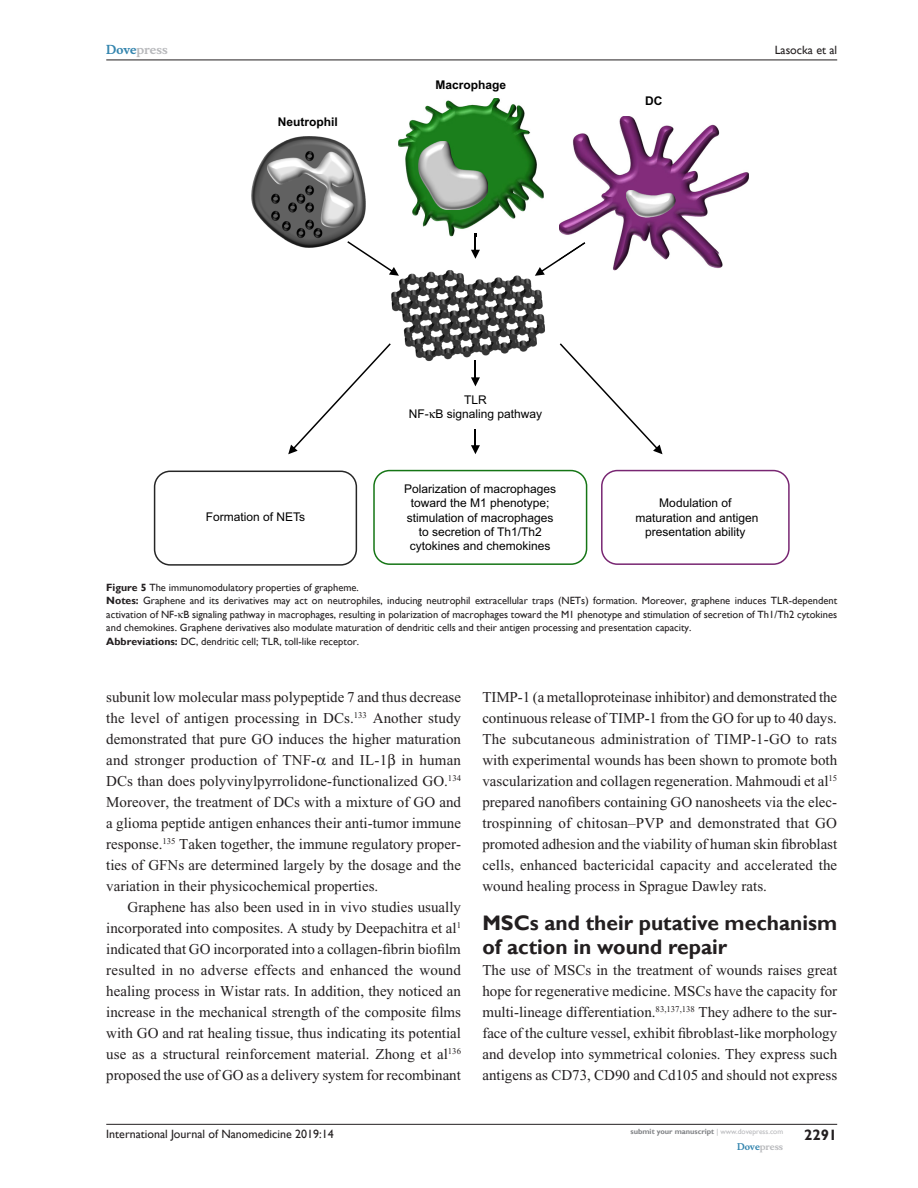
<style>
.page{position:relative;width:918px;height:1188px;background:#fff}
.page>*{position:absolute;margin:0;border:0;box-sizing:border-box;transform-origin:0 0}
.H1-2li{font:700 21px/24px "Gill Sans";color:#231f20}
.Tx{font:15px/21px "Times New Roman";color:#231f20;text-align:justify}
.TxF{font:15px/21px "Times New Roman";color:#231f20;text-align:justify}
.t1{font:700 15px "Gill Sans";color:#231f20}
.t2{font:12px/14.4px "Arial";color:#000;text-align:center}
.t3{font:12px "Gill Sans";color:#231f20}
.t4{font:700 12px "Arial";color:#000}
.t5{font:700 12px "Musee";color:#b8b9bc}
.FigSNRI{font:10.5px/13.5px "Gill Sans";color:#231f20;text-align:justify}
.FigC{font:10.5px "Gill Sans";color:#231f20}
.t6{font:700 9px "Musee";color:#b8b9bc}
.t7{font:700 7.5px "Gill Sans";color:#808285}
.s1{color:#3485ae}
.s2{font-weight:700}
.s3{font-weight:400;color:#b8b9bc}
</style>
<div class="page">
<hr style="left:106px;top:1124px;width:731px;height:1px;background:#231f20">
<hr style="left:106px;top:60px;width:731px;height:1px;background:#231f20">
<svg style="left:154px;top:471px;width:203px;height:95px"></svg>
<svg style="left:373px;top:470px;width:214px;height:95px"></svg>
<svg style="left:601px;top:470px;width:189px;height:95px"></svg>
<img style="left:391px;top:270px;width:154px;height:91px">
<svg style="left:288px;top:343px;width:103px;height:111px"></svg>
<svg style="left:535px;top:259px;width:24px;height:17px"></svg>
<svg style="left:471px;top:429px;width:9px;height:25px"></svg>
<svg style="left:471px;top:361px;width:9px;height:25px"></svg>
<svg style="left:560px;top:343px;width:102px;height:111px"></svg>
<img style="left:398px;top:98px;width:146px;height:138px">
<svg style="left:471px;top:233px;width:9px;height:26px"></svg>
<img style="left:419px;top:141px;width:69px;height:69px">
<img style="left:559px;top:116px;width:190px;height:154px">
<img style="left:559px;top:242px;width:26px;height:19px">
<img style="left:626px;top:190px;width:49px;height:27px">
<img style="left:252px;top:137px;width:114px;height:111px">
<svg style="left:347px;top:241px;width:52px;height:35px"></svg>
<p class="t5" style="left:106px;top:43px;width:63px"><span class="s1">Dove</span>press</p>
<p class="t4" style="left:278px;top:114px;width:61px">Neutrophil</p>
<p class="t4" style="left:436px;top:77px;width:72px">Macrophage</p>
<p class="t4" style="left:645px;top:93px;width:19px">DC</p>
<p class="t3" style="left:775px;top:43px;width:64px">Lasocka et al</p>
<p class="t2" style="left:206px;top:510px;width:101px">Formation of NETs</p>
<p class="t2" style="left:409px;top:393px;width:135px">TLR<br>NF- B signaling pathway</p>
<p class="t2" style="left:404px;top:482px;width:154px">Polarization of macrophages toward the M1 phenotype; stimulation of macrophages to secretion of Th1/Th2 cytokines and chemokines</p>
<p class="t2" style="left:636px;top:496px;width:124px">Modulation of maturation and antigen presentation ability</p>
<p class="FigC" style="left:106px;top:581px;width:254px"><span class="s2">Figure 5</span> The immunomodulatory properties of grapheme.</p>
<p class="FigSNRI" style="left:106px;top:594px;width:732px"><span class="s2">Notes:</span> Graphene and its derivatives may act on neutrophiles, inducing neutrophil extracellular traps (NETs) formation. Moreover, graphene induces TLR-dependent activation of NF- B signaling pathway in macrophages, resulting in polarization of macrophages toward the M1 phenotype and stimulation of secretion of Th1/Th2 cytokines and chemokines. Graphene derivatives also modulate maturation of dendritic cells and their antigen processing and presentation capacity.</p>
<p class="FigSNRI" style="left:106px;top:635px;width:254px"><span class="s2">Abbreviations:</span> DC, dendritic cell; TLR, toll-like receptor.</p>
<p class="Tx" style="left:106px;top:686px;width:356px">subunit low molecular mass polypeptide 7 and thus decrease the level of antigen processing in DCs.<sup>133</sup> Another study demonstrated that pure GO induces the higher maturation and stronger production of TNF- and IL-1 in human DCs than does polyvinylpyrrolidone-functionalized GO.<sup>134<br></sup>Moreover, the treatment of DCs with a mixture of GO and a glioma peptide antigen enhances their anti-tumor immune response.<sup>135</sup> Taken together, the immune regulatory proper&shy;ties of GFNs are determined largely by the dosage and the variation in their physicochemical properties.</p>
<p class="Tx" style="left:106px;top:896px;width:356px;text-indent:21px">Graphene has also been used in in vivo studies usually incorporated into composites. A study by Deepachitra et al<sup>1 </sup>indicated that GO incorporated into a collagen-fibrin biofilm resulted in no adverse effects and enhanced the wound healing process in Wistar rats. In addition, they noticed an increase in the mechanical strength of the composite films with GO and rat healing tissue, thus indicating its potential use as a structural reinforcement material. Zhong et al<sup>136 </sup>proposed the use of GO as a delivery system for recombinant</p>
<p class="Tx" style="left:482px;top:686px;width:356px">TIMP-1 (a metalloproteinase inhibitor) and demonstrated the continuous release of TIMP-1 from the GO for up to 40 days.<br>The subcutaneous administration of TIMP-1-GO to rats with experimental wounds has been shown to promote both vascularization and collagen regeneration. Mahmoudi et al<sup>15 </sup>prepared nanofibers containing GO nanosheets via the elec&shy;trospinning of chitosan–PVP and demonstrated that GO promoted adhesion and the viability of human skin fibroblast cells, enhanced bactericidal capacity and accelerated the wound healing process in Sprague Dawley rats.</p>
<p class="H1-2li" style="left:482px;top:911px;width:356px">MSCs and their putative mechanism of action in wound repair</p>
<p class="TxF" style="left:482px;top:959px;width:356px">The use of MSCs in the treatment of wounds raises great hope for regenerative medicine. MSCs have the capacity for multi-lineage differentiation.<sup>83,137,138</sup> They adhere to the sur&shy;face of the culture vessel, exhibit fibroblast-like morphology and develop into symmetrical colonies. They express such antigens as CD73, CD90 and Cd105 and should not express</p>
<p class="t3" style="left:106px;top:1127px;width:229px">International Journal of Nanomedicine 2019:14</p>
<p class="t7" style="left:631px;top:1127px;width:154px">submit your manuscript <span class="s3">| www.dovepress.com</span></p>
<p class="t6" style="left:737px;top:1141px;width:48px"><span class="s1">Dove</span>press</p>
<p class="t1" style="left:804px;top:1126px;width:35px">2291</p>
</div>
